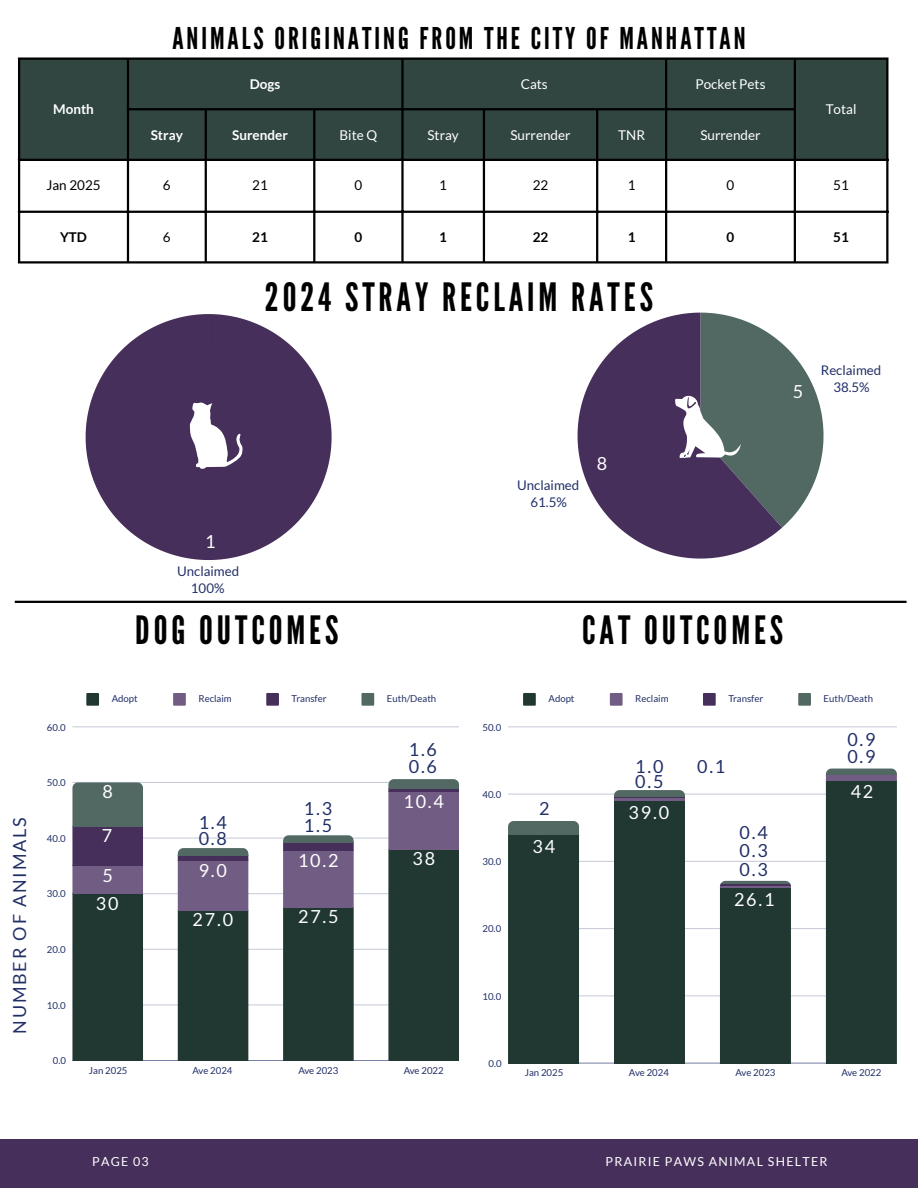
<style>
.page{position:relative;width:918px;height:1188px;background:#fff}
.page>*{position:absolute;margin:0;border:0;box-sizing:border-box;transform-origin:0 0}
.t1{font:39px "League Gothic";letter-spacing:.1em;color:#000}
.t2{font:30px "League Gothic";letter-spacing:.1em;color:#000}
.t3{font:18px "Lato";letter-spacing:.1em;color:#223068}
.t4{font:18px "Lato";letter-spacing:.1em;color:#fff}
.t5{font:13.5px "Lato";color:#fff}
.t6{font:700 13.5px "Lato";color:#fff}
.t7{font:13.5px "Lato";color:#000}
.t8{font:700 13.5px "Lato";color:#000}
.t9{font:13.35px/17.1px "Lato";color:#223068;text-align:center}
.t10{font:12.45px "Lato";letter-spacing:.1em;color:#fff}
.t11{font:9.6px "Lato";color:#223068}
</style>
<div class="page">
<div style="left:0;top:1139px;width:918px;height:49px;background:#472f5b"></div>
<svg style="left:578px;top:315px;width:204px;height:244px;fill:#472f5b"></svg>
<div style="left:20px;top:60px;width:866px;height:99px;background:#314641"></div>
<hr style="left:18px;top:60px;width:2px;height:201px;background:#000">
<hr style="left:127px;top:60px;width:2px;height:201px;background:#000">
<hr style="left:205px;top:110px;width:2px;height:151px;background:#000">
<hr style="left:313px;top:110px;width:2px;height:151px;background:#000">
<hr style="left:401px;top:60px;width:3px;height:201px;background:#000">
<hr style="left:483px;top:110px;width:2px;height:151px;background:#000">
<hr style="left:596px;top:110px;width:2px;height:151px;background:#000">
<hr style="left:665px;top:60px;width:2px;height:201px;background:#000">
<hr style="left:794px;top:60px;width:2px;height:201px;background:#000">
<hr style="left:886px;top:60px;width:2px;height:201px;background:#000">
<hr style="left:18px;top:58px;width:870px;height:2px;background:#000">
<hr style="left:127px;top:108px;width:669px;height:2px;background:#000">
<hr style="left:18px;top:159px;width:870px;height:2px;background:#000">
<hr style="left:18px;top:211px;width:870px;height:2px;background:#000">
<hr style="left:18px;top:261px;width:870px;height:3px;background:#000">
<svg style="left:86px;top:314px;width:246px;height:246px;fill:#472f5b"></svg>
<svg style="left:674px;top:313px;width:150px;height:215px"></svg>
<svg style="left:190px;top:402px;width:53px;height:67px"></svg>
<svg style="left:86px;top:693px;width:13px;height:13px"></svg>
<svg style="left:173px;top:693px;width:13px;height:13px"></svg>
<svg style="left:266px;top:693px;width:13px;height:13px"></svg>
<svg style="left:362px;top:693px;width:12px;height:13px"></svg>
<hr style="left:72px;top:1060px;width:387px;height:1px;background:#7a82a4">
<hr style="left:72px;top:1004px;width:387px;height:1px;background:#dddfe7">
<hr style="left:72px;top:949px;width:387px;height:1px;background:#d1d3df">
<hr style="left:72px;top:893px;width:387px;height:1px;background:#d1d3df">
<hr style="left:72px;top:838px;width:387px;height:1px;background:#dee0e8">
<hr style="left:72px;top:782px;width:387px;height:1px;background:#c7cbd9">
<hr style="left:72px;top:727px;width:387px;height:1px;background:#eaebf0">
<svg style="left:72px;top:782px;width:71px;height:279px;background:#374249"></svg>
<svg style="left:178px;top:848px;width:70px;height:213px;background:#354147"></svg>
<svg style="left:283px;top:835px;width:71px;height:226px;background:#39434b"></svg>
<svg style="left:388px;top:779px;width:71px;height:282px;background:#344146"></svg>
<svg style="left:523px;top:693px;width:13px;height:13px"></svg>
<svg style="left:610px;top:693px;width:13px;height:13px"></svg>
<svg style="left:703px;top:693px;width:13px;height:13px"></svg>
<svg style="left:798px;top:693px;width:13px;height:13px"></svg>
<hr style="left:508px;top:1063px;width:389px;height:1px;background:#223068;opacity:.6">
<hr style="left:508px;top:995px;width:389px;height:1px;background:#d9dce5">
<hr style="left:508px;top:928px;width:389px;height:1px;background:#cbcfdc">
<hr style="left:508px;top:861px;width:389px;height:1px;background:#ced1dd">
<hr style="left:508px;top:794px;width:389px;height:1px;background:#dcdee7">
<hr style="left:508px;top:727px;width:389px;height:1px;background:#eaebf0">
<svg style="left:508px;top:821px;width:71px;height:242px;background:#233a35"></svg>
<div style="left:614px;top:790px;width:71px;height:273px;background:#203732"></div>
<div style="left:720px;top:881px;width:71px;height:182px;background:#203732"></div>
<div style="left:826px;top:769px;width:71px;height:294px;background:#203732"></div>
<hr style="left:15px;top:601px;width:892px;height:2px;background:#000">
<p class="t2" style="left:172px;top:20px;width:575px">ANIMALS ORIGINATING FROM THE CITY OF MANHATTAN</p>
<p class="t6" style="left:53px;top:100px;width:42px">Month</p>
<p class="t6" style="left:250px;top:76px;width:32px">Dogs</p>
<p class="t5" style="left:521px;top:76px;width:28px">Cats</p>
<p class="t5" style="left:695px;top:76px;width:72px">Pocket Pets</p>
<p class="t6" style="left:151px;top:126px;width:34px">Stray</p>
<p class="t6" style="left:232px;top:126px;width:57px">Surender</p>
<p class="t5" style="left:340px;top:126px;width:39px">Bite Q</p>
<p class="t5" style="left:428px;top:126px;width:33px">Stray</p>
<p class="t5" style="left:510px;top:126px;width:62px">Surrender</p>
<p class="t5" style="left:618px;top:126px;width:28px">TNR</p>
<p class="t5" style="left:700px;top:126px;width:62px">Surrender</p>
<p class="t5" style="left:826px;top:100px;width:32px">Total</p>
<p class="t7" style="left:46px;top:177px;width:56px">Jan 2025</p>
<p class="t7" style="left:163px;top:177px;width:9px">6</p>
<p class="t7" style="left:252px;top:177px;width:17px">21</p>
<p class="t7" style="left:354px;top:177px;width:9px">0</p>
<p class="t7" style="left:439px;top:177px;width:9px">1</p>
<p class="t7" style="left:533px;top:177px;width:17px">22</p>
<p class="t7" style="left:628px;top:177px;width:9px">1</p>
<p class="t7" style="left:727px;top:177px;width:9px">0</p>
<p class="t7" style="left:833px;top:177px;width:17px">51</p>
<p class="t8" style="left:60px;top:229px;width:28px">YTD</p>
<p class="t7" style="left:163px;top:229px;width:9px">6</p>
<p class="t8" style="left:252px;top:229px;width:17px">21</p>
<p class="t8" style="left:354px;top:229px;width:9px">0</p>
<p class="t8" style="left:439px;top:229px;width:9px">1</p>
<h1 class="t8" style="left:533px;top:229px;width:17px">22</h1>
<p class="t8" style="left:628px;top:229px;width:9px">1</p>
<p class="t8" style="left:727px;top:229px;width:9px">0</p>
<p class="t8" style="left:833px;top:229px;width:17px">51</p>
<p class="t1" style="left:265px;top:275px;width:390px">2024 STRAY RECLAIM RATES</p>
<p class="t4" style="left:793px;top:380px;width:12px">5</p>
<h3 class="t9" style="left:821px;top:361px;width:62px">Reclaimed<br>38.5%</h3>
<p class="t4" style="left:205px;top:530px;width:12px">1</p>
<h3 class="t9" style="left:177px;top:562px;width:64px">Unclaimed<br>100%</h3>
<h3 class="t9" style="left:517px;top:476px;width:64px">Unclaimed<br>61.5%</h3>
<p class="t4" style="left:597px;top:452px;width:12px">8</p>
<h3 class="t1" style="left:135px;top:608px;width:205px">DOG OUTCOMES</h3>
<h3 class="t1" style="left:582px;top:608px;width:203px">CAT OUTCOMES</h3>
<p class="t11" style="left:47px;top:721px;width:20px">60.0</p>
<p class="t11" style="left:112px;top:693px;width:28px">Adopt</p>
<p class="t11" style="left:199px;top:693px;width:35px">Reclaim</p>
<p class="t11" style="left:292px;top:693px;width:37px">Transfer</p>
<p class="t11" style="left:387px;top:693px;width:51px">Euth/Death</p>
<h3 class="t3" style="left:409px;top:738px;width:30px">1.6</h3>
<h3 class="t3" style="left:409px;top:755px;width:30px">0.6</h3>
<p class="t11" style="left:47px;top:777px;width:20px">50.0</p>
<h3 class="t4" style="left:103px;top:780px;width:12px">8</h3>
<h3 class="t4" style="left:403px;top:791px;width:42px">10.4</h3>
<p class="t3" style="left:304px;top:798px;width:30px">1.3</p>
<p class="t3" style="left:304px;top:814px;width:30px">1.5</p>
<h3 class="t3" style="left:8px;top:1034px;width:218px;rotate:-90deg">NUMBER OF ANIMALS</h3>
<h3 class="t3" style="left:199px;top:811px;width:30px">1.4</h3>
<p class="t4" style="left:102px;top:824px;width:12px">7</p>
<p class="t3" style="left:199px;top:827px;width:30px">0.8</p>
<p class="t11" style="left:47px;top:832px;width:20px">40.0</p>
<h1 class="t4" style="left:298px;top:850px;width:42px">10.2</h1>
<h1 class="t4" style="left:413px;top:847px;width:24px">38</h1>
<p class="t4" style="left:199px;top:859px;width:30px">9.0</p>
<h3 class="t4" style="left:103px;top:864px;width:12px">5</h3>
<p class="t11" style="left:47px;top:888px;width:20px">30.0</p>
<p class="t4" style="left:96px;top:893px;width:24px">30</p>
<p class="t4" style="left:193px;top:909px;width:42px">27.0</p>
<p class="t4" style="left:298px;top:906px;width:42px">27.5</p>
<p class="t11" style="left:47px;top:944px;width:20px">20.0</p>
<p class="t11" style="left:47px;top:999px;width:20px">10.0</p>
<p class="t11" style="left:53px;top:1055px;width:15px">0.0</p>
<p class="t11" style="left:89px;top:1064px;width:40px">Jan 2025</p>
<p class="t11" style="left:193px;top:1064px;width:42px">Ave 2024</p>
<p class="t11" style="left:298px;top:1064px;width:42px">Ave 2023</p>
<p class="t11" style="left:404px;top:1064px;width:42px">Ave 2022</p>
<p class="t11" style="left:483px;top:721px;width:20px">50.0</p>
<p class="t11" style="left:483px;top:788px;width:20px">40.0</p>
<p class="t11" style="left:483px;top:856px;width:20px">30.0</p>
<p class="t11" style="left:483px;top:923px;width:20px">20.0</p>
<p class="t11" style="left:548px;top:693px;width:28px">Adopt</p>
<p class="t11" style="left:635px;top:693px;width:35px">Reclaim</p>
<p class="t11" style="left:728px;top:693px;width:37px">Transfer</p>
<p class="t11" style="left:824px;top:693px;width:51px">Euth/Death</p>
<h3 class="t3" style="left:539px;top:798px;width:12px">2</h3>
<h3 class="t4" style="left:532px;top:835px;width:24px">34</h3>
<h3 class="t3" style="left:635px;top:755px;width:30px">1.0</h3>
<h3 class="t3" style="left:635px;top:770px;width:30px">0.5</h3>
<h3 class="t4" style="left:629px;top:801px;width:42px">39.0</h3>
<h3 class="t3" style="left:697px;top:755px;width:30px">0.1</h3>
<p class="t3" style="left:740px;top:822px;width:30px">0.4</p>
<p class="t3" style="left:740px;top:839px;width:30px">0.3</p>
<p class="t3" style="left:740px;top:858px;width:30px">0.3</p>
<h3 class="t4" style="left:734px;top:888px;width:42px">26.1</h3>
<h3 class="t3" style="left:847px;top:728px;width:30px">0.9</h3>
<p class="t3" style="left:847px;top:745px;width:30px">0.9</p>
<h3 class="t4" style="left:851px;top:780px;width:24px">42</h3>
<p class="t11" style="left:483px;top:990px;width:20px">10.0</p>
<p class="t11" style="left:488px;top:1057px;width:15px">0.0</p>
<p class="t11" style="left:525px;top:1067px;width:40px">Jan 2025</p>
<p class="t11" style="left:629px;top:1067px;width:42px">Ave 2024</p>
<p class="t11" style="left:735px;top:1067px;width:42px">Ave 2023</p>
<p class="t11" style="left:841px;top:1067px;width:42px">Ave 2022</p>
<h2 class="t10" style="left:92px;top:1154px;width:58px">PAGE 03</h2>
<p class="t10" style="left:606px;top:1154px;width:223px">PRAIRIE PAWS ANIMAL SHELTER</p>
</div>
